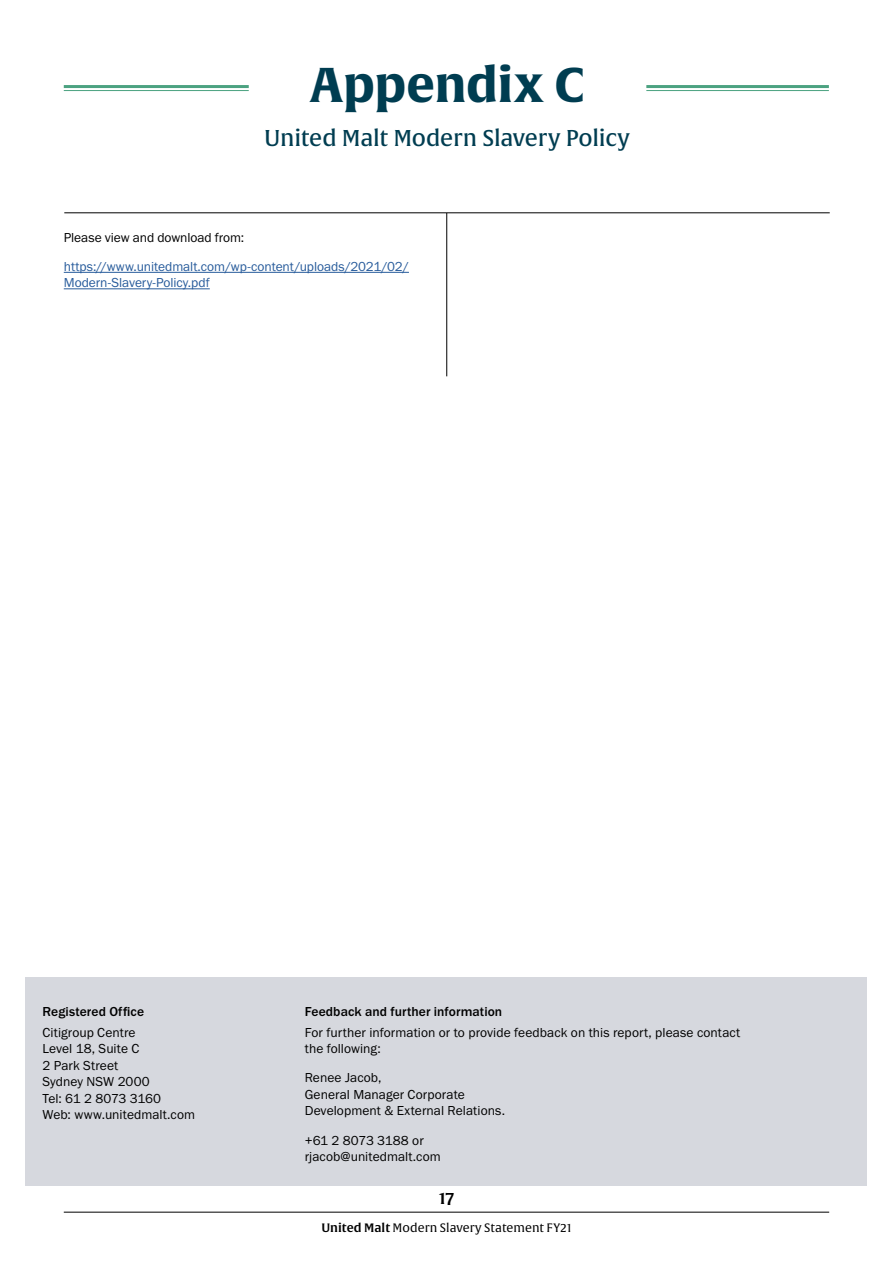
<style>
.page{position:relative;width:893px;height:1263px;background:#fff}
.page>*{position:absolute;margin:0;border:0;box-sizing:border-box;transform-origin:0 0}
.t1{font:700 48px "Alverata";letter-spacing:-.01em;color:#003d51}
.t2{font:22.5px "Alverata Md";letter-spacing:-.01em;color:#003d51}
.t3{font:16.5px "Alverata Sb";color:#000}
.t4{font:13.5px/16.5px "Franklin Gothic URW Boo";letter-spacing:.005em;color:#000}
.t5{font:13.5px/16.5px "Franklin Gothic URW Boo";letter-spacing:-.005em;color:#275b9b}
.t6{font:500 13.5px "Franklin Gothic URW";letter-spacing:.005em;color:#000}
.t7{font:12px "Alverata";color:#000}
.s1{font-family:"Alverata Sb"}
</style>
<div class="page">
<hr style="left:64px;top:1212px;width:765px;height:1px;background:#000">
<div style="left:26px;top:976px;width:841px;height:209px;background:#d6d8de"></div>
<hr style="left:646px;top:85px;width:183px;height:3px;background:#4ca281">
<hr style="left:646px;top:90px;width:183px;height:1px;background:#4ca281">
<hr style="left:64px;top:85px;width:185px;height:3px;background:#4ca281">
<hr style="left:64px;top:90px;width:185px;height:1px;background:#4ca281">
<hr style="left:64px;top:213px;width:766px;height:1px;background:#000">
<hr style="left:64px;top:272px;width:345px;height:1px;background:#275b9b">
<hr style="left:64px;top:288px;width:146px;height:1px;background:#275b9b">
<hr style="left:446px;top:213px;width:1px;height:163px;background:#000">
<h1 class="t1" style="left:310px;top:54px;width:276px">Appendix C</h1>
<h2 class="t2" style="left:264px;top:124px;width:367px">United Malt Modern Slavery Policy</h2>
<p class="t4" style="left:64px;top:229px;width:182px">Please view and download from:</p>
<p class="t5" style="left:64px;top:258px;width:347px">https://www.unitedmalt.com/wp-content/uploads/2021/02/<br>Modern-Slavery-Policy.pdf</p>
<p class="t6" style="left:43px;top:1003px;width:103px">Registered Office</p>
<p class="t4" style="left:43px;top:1024px;width:154px">Citigroup Centre<br>Level 18, Suite C<br>2 Park Street<br>Sydney NSW 2000<br>Tel: 61 2 8073 3160<br>Web: www.unitedmalt.com</p>
<p class="t6" style="left:305px;top:1003px;width:199px">Feedback and further information</p>
<p class="t4" style="left:305px;top:1024px;width:437px">For further information or to provide feedback on this report, please contact the following:</p>
<p class="t4" style="left:305px;top:1069px;width:202px">Renee Jacob,<br>General Manager Corporate<br>Development &amp; External Relations.</p>
<p class="t4" style="left:305px;top:1132px;width:138px">+61 2 8073 3188 or rjacob@unitedmalt.com</p>
<p class="t3" style="left:439px;top:1187px;width:17px">17</p>
<p class="t7" style="left:321px;top:1221px;width:252px"><span class="s1">United Malt</span> Modern Slavery Statement FY21</p>
</div>
